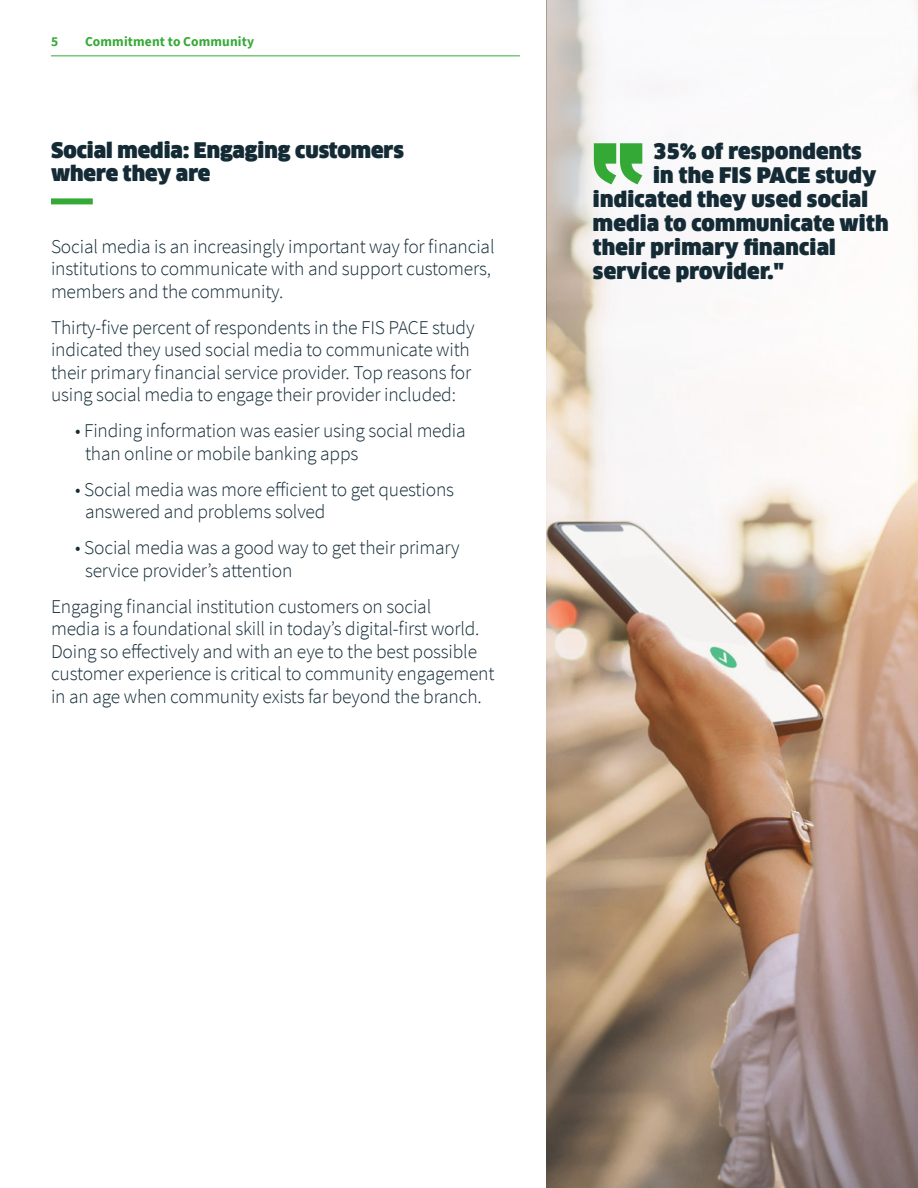
<style>
.page{position:relative;width:918px;height:1188px;background:#fff}
.page>*{position:absolute;margin:0;border:0;box-sizing:border-box;transform-origin:0 0}
.t1{font:900 21px "Clan Offc Pro";letter-spacing:.01em;color:#142b35}
.t2{font:900 21px/22.5px "Clan Offc Pro";color:#142b36}
.t3{font:300 19.5px/22.5px "Source Sans Pro";letter-spacing:-.01em;color:#142b36}
.t4{font:700 13.5px "Source Sans Pro";letter-spacing:.01em;color:#35a936}
</style>
<div class="page">
<div style="left:51px;top:198px;width:42px;height:6px;background:#35a936"></div>
<img style="left:547px;top:652px;width:371px;height:536px">
<svg style="left:547px;top:0;width:371px;height:652px"></svg>
<svg style="left:594px;top:143px;width:48px;height:41px"></svg>
<hr style="left:51px;top:55px;width:469px;height:1px;background:#35a936">
<p class="t4" style="left:51px;top:33px;width:9px">5</p>
<p class="t4" style="left:85px;top:33px;width:171px">Commitment to Community</p>
<p class="t2" style="left:51px;top:139px;width:355px">Social media: Engaging customers where they are</p>
<p class="t3" style="left:51px;top:235px;width:445px">Social media is an increasingly important way for financial institutions to communicate with and support customers, members and the community.</p>
<p class="t3" style="left:51px;top:316px;width:425px">Thirty-five percent of respondents in the FIS PACE study indicated they used social media to communicate with their primary financial service provider. Top reasons for using social media to engage their provider included:</p>
<p class="t3" style="left:85px;top:420px;width:382px;text-indent:-10px">• Finding information was easier using social media than online or mobile banking apps</p>
<p class="t3" style="left:85px;top:478px;width:371px;text-indent:-10px">• Social media was more efficient to get questions answered and problems solved</p>
<p class="t3" style="left:85px;top:537px;width:376px;text-indent:-10px">• Social media was a good way to get their primary service provider’s attention</p>
<p class="t3" style="left:51px;top:595px;width:445px">Engaging financial institution customers on social<br>media is a foundational skill in today’s digital-first world.<br>Doing so effectively and with an eye to the best possible customer experience is critical to community engagement in an age when community exists far beyond the branch.</p>
<p class="t1" style="left:653px;top:139px;width:210px">35% of respondents</p>
<p class="t1" style="left:653px;top:163px;width:224px">in the FIS PACE study</p>
<p class="t1" style="left:593px;top:187px;width:277px">indicated they used social</p>
<p class="t1" style="left:593px;top:211px;width:297px">media to communicate with</p>
<p class="t1" style="left:593px;top:235px;width:244px">their primary financial</p>
<p class="t1" style="left:593px;top:259px;width:192px">service provider."</p>
</div>
